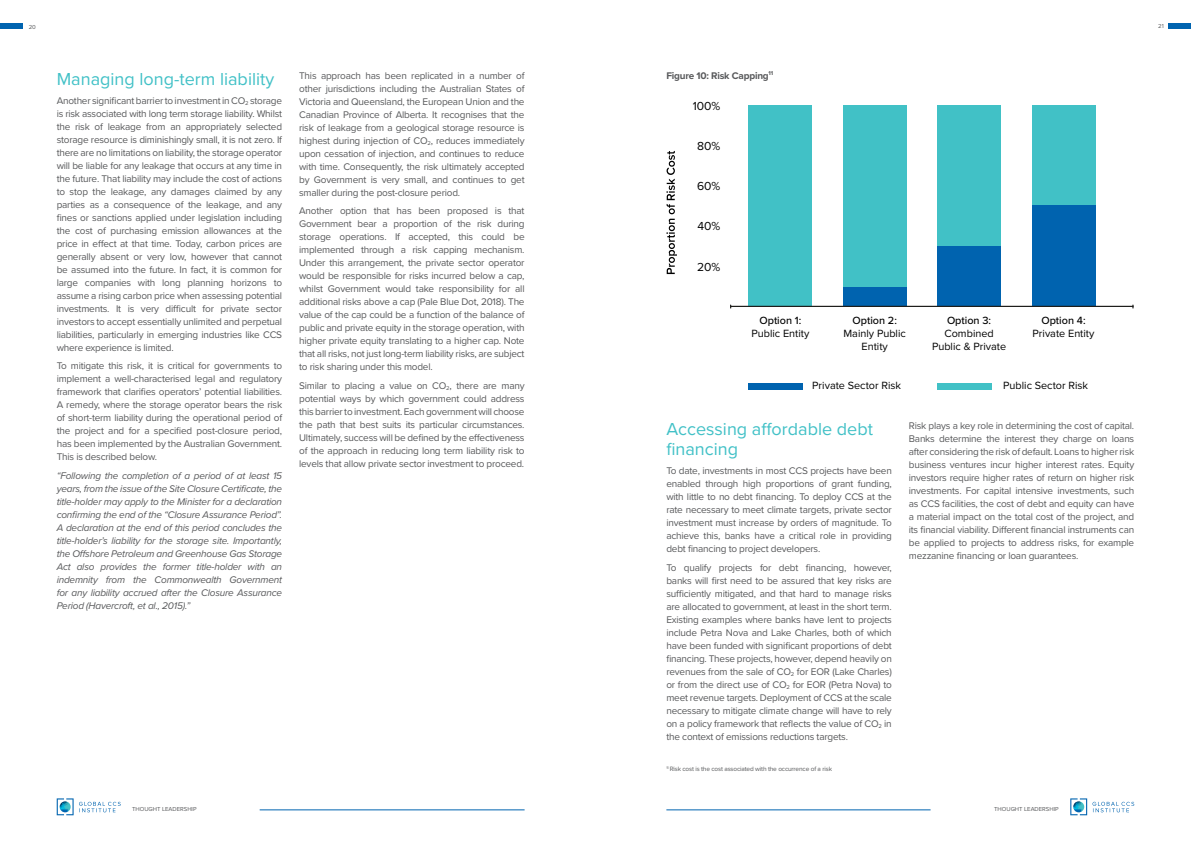
<style>
.page{position:relative;width:1191px;height:842px;background:#fff}
.page>*{position:absolute;margin:0;border:0;box-sizing:border-box;transform-origin:0 0}
.t1{font:18px/20px "Proxima Nova";color:#42c1c7}
.t2{font:12.1px "Proxima Nova";color:#000}
.t3{font:10.9px/13px "Proxima Nova";color:#000;text-align:center}
.t4{font:500 10.9px "Proxima Nova";color:#000}
.t5{font:10px/13px "Proxima Nova";letter-spacing:-.02em;color:#58595b;text-align:justify}
.t6{font:italic 10px/13px "Proxima Nova";letter-spacing:-.02em;color:#58595b;text-align:justify}
.t7{font:700 10px "Proxima Nova";letter-spacing:-.02em;color:#58595b}
.t8{font:6.5px "Proxima Nova";letter-spacing:-.02em;color:#58595b}
.t9{font:6px "Proxima Nova";color:#58595b}
</style>
<div class="page">
<div style="left:1168px;top:23px;width:23px;height:5px;background:#0064b0"></div>
<div style="left:0;top:23px;width:23px;height:6px;background:#0064b0"></div>
<hr style="left:260px;top:809px;width:264px;height:1px;background:#0064b0">
<hr style="left:666px;top:809px;width:264px;height:1px;background:#0064b0">
<svg style="left:57px;top:798px;width:64px;height:17px"></svg>
<svg style="left:1070px;top:798px;width:64px;height:17px"></svg>
<svg style="left:666px;top:151px;width:11px;height:123px"></svg>
<div style="left:748px;top:106px;width:64px;height:200px;background:#41c1c6"></div>
<div style="left:843px;top:286px;width:63px;height:20px;background:#0063af"></div>
<div style="left:843px;top:105px;width:63px;height:181px;background:#41c1c6"></div>
<div style="left:937px;top:106px;width:64px;height:200px;background:#41c1c6"></div>
<div style="left:937px;top:246px;width:64px;height:60px;background:#0063af"></div>
<div style="left:1031px;top:106px;width:64px;height:200px;background:#41c1c6"></div>
<div style="left:1031px;top:206px;width:64px;height:100px;background:#0063af"></div>
<hr style="left:730px;top:306px;width:403px;height:1px;background:#1d1d1b">
<div style="left:748px;top:383px;width:55px;height:6px;background:#0063af"></div>
<div style="left:937px;top:383px;width:55px;height:6px;background:#41c1c6"></div>
<p class="t9" style="left:29px;top:22px;width:9px">20</p>
<p class="t9" style="left:1158px;top:22px;width:7px">21</p>
<h1 class="t1" style="left:57px;top:68px;width:219px">Managing long-term liability</h1>
<p class="t5" style="left:57px;top:93px;width:227px">Another significant barrier to investment in CO<sub>2</sub> storage is risk associated with long term storage liability. Whilst the risk of leakage from an appropriately selected storage resource is diminishingly small, it is not zero. If there are no limitations on liability, the storage operator will be liable for any leakage that occurs at any time in the future. That liability may include the cost of actions to stop the leakage, any damages claimed by any parties as a consequence of the leakage, and any fines or sanctions applied under legislation including the cost of purchasing emission allowances at the price in effect at that time. Today, carbon prices are generally absent or very low, however that cannot be assumed into the future. In fact, it is common for large companies with long planning horizons to assume a rising carbon price when assessing potential investments. It is very difficult for private sector investors to accept essentially unlimited and perpetual liabilities, particularly in emerging industries like CCS where experience is limited.</p>
<p class="t5" style="left:57px;top:359px;width:227px">To mitigate this risk, it is critical for governments to implement a well-characterised legal and regulatory framework that clarifies operators’ potential liabilities.<br>A remedy, where the storage operator bears the risk of short-term liability during the operational period of the project and for a specified post-closure period, has been implemented by the Australian Government.<br>This is described below.</p>
<p class="t6" style="left:57px;top:469px;width:227px">“Following the completion of a period of at least 15 years, from the issue of the Site Closure Certificate, the title-holder may apply to the Minister for a declaration confirming the end of the “Closure Assurance Period”.<br>A declaration at the end of this period concludes the title-holder’s liability for the storage site. Importantly, the Offshore Petroleum and Greenhouse Gas Storage Act also provides the former title-holder with an indemnity from the Commonwealth Government for any liability accrued after the Closure Assurance Period (Havercroft, et al., 2015).”</p>
<p class="t5" style="left:299px;top:68px;width:227px">This approach has been replicated in a number of other jurisdictions including the Australian States of Victoria and Queensland, the European Union and the Canadian Province of Alberta. It recognises that the risk of leakage from a geological storage resource is highest during injection of CO<sub>2</sub>, reduces immediately upon cessation of injection, and continues to reduce with time. Consequently, the risk ultimately accepted by Government is very small, and continues to get smaller during the post-closure period.</p>
<p class="t5" style="left:299px;top:204px;width:227px">Another option that has been proposed is that Government bear a proportion of the risk during storage operations. If accepted, this could be implemented through a risk capping mechanism.<br>Under this arrangement, the private sector operator would be responsible for risks incurred below a cap, whilst Government would take responsibility for all additional risks above a cap (Pale Blue Dot, 2018). The value of the cap could be a function of the balance of public and private equity in the storage operation, with higher private equity translating to a higher cap. Note that all risks, not just long-term liability risks, are subject to risk sharing under this model.</p>
<p class="t5" style="left:299px;top:379px;width:227px">Similar to placing a value on CO<sub>2</sub>, there are many potential ways by which government could address this barrier to investment. Each government will choose the path that best suits its particular circumstances.<br>Ultimately, success will be defined by the effectiveness of the approach in reducing long term liability risk to levels that allow private sector investment to proceed.</p>
<p class="t7" style="left:666px;top:68px;width:108px">Figure 10: Risk Capping<sup>11</sup></p>
<p class="t2" style="left:692px;top:97px;width:29px">100%</p>
<p class="t2" style="left:697px;top:137px;width:25px">80%</p>
<p class="t2" style="left:697px;top:176px;width:25px">60%</p>
<p class="t2" style="left:697px;top:217px;width:24px">40%</p>
<p class="t2" style="left:697px;top:258px;width:25px">20%</p>
<p class="t4" style="left:759px;top:312px;width:43px">Option 1:</p>
<p class="t3" style="left:751px;top:326px;width:59px">Public Entity</p>
<p class="t4" style="left:852px;top:312px;width:46px">Option 2:</p>
<p class="t3" style="left:843px;top:326px;width:64px">Mainly Public<br>Entity</p>
<p class="t4" style="left:947px;top:312px;width:46px">Option 3:</p>
<p class="t3" style="left:932px;top:326px;width:76px">Combined<br>Public &amp; Private</p>
<p class="t4" style="left:1041px;top:312px;width:46px">Option 4:</p>
<p class="t3" style="left:1032px;top:326px;width:63px">Private Entity</p>
<p class="t3" style="left:812px;top:379px;width:90px">Private Sector Risk</p>
<p class="t3" style="left:1003px;top:379px;width:86px">Public Sector Risk</p>
<h1 class="t1" style="left:666px;top:418px;width:208px">Accessing affordable debt financing</h1>
<p class="t5" style="left:666px;top:464px;width:227px">To date, investments in most CCS projects have been enabled through high proportions of grant funding, with little to no debt financing. To deploy CCS at the rate necessary to meet climate targets, private sector investment must increase by orders of magnitude. To achieve this, banks have a critical role in providing debt financing to project developers.</p>
<p class="t5" style="left:666px;top:560px;width:227px">To qualify projects for debt financing, however, banks will first need to be assured that key risks are sufficiently mitigated, and that hard to manage risks are allocated to government, at least in the short term.<br>Existing examples where banks have lent to projects include Petra Nova and Lake Charles, both of which have been funded with significant proportions of debt financing. These projects, however, depend heavily on revenues from the sale of CO<sub>2</sub> for EOR (Lake Charles) or from the direct use of CO<sub>2</sub> for EOR (Petra Nova) to meet revenue targets. Deployment of CCS at the scale necessary to mitigate climate change will have to rely on a policy framework that reflects the value of CO<sub>2</sub> in the context of emissions reductions targets.</p>
<p class="t8" style="left:666px;top:764px;width:167px"><sup>11</sup> Risk cost is the cost associated with the occurrence of a risk</p>
<p class="t5" style="left:909px;top:419px;width:227px">Risk plays a key role in determining the cost of capital.<br>Banks determine the interest they charge on loans after considering the risk of default. Loans to higher risk business ventures incur higher interest rates. Equity investors require higher rates of return on higher risk investments. For capital intensive investments, such as CCS facilities, the cost of debt and equity can have a material impact on the total cost of the project, and its financial viability. Different financial instruments can be applied to projects to address risks, for example mezzanine financing or loan guarantees.</p>
<p class="t9" style="left:132px;top:804px;width:66px">THOUGHT LEADERSHIP</p>
<p class="t9" style="left:994px;top:804px;width:66px">THOUGHT LEADERSHIP</p>
</div>
